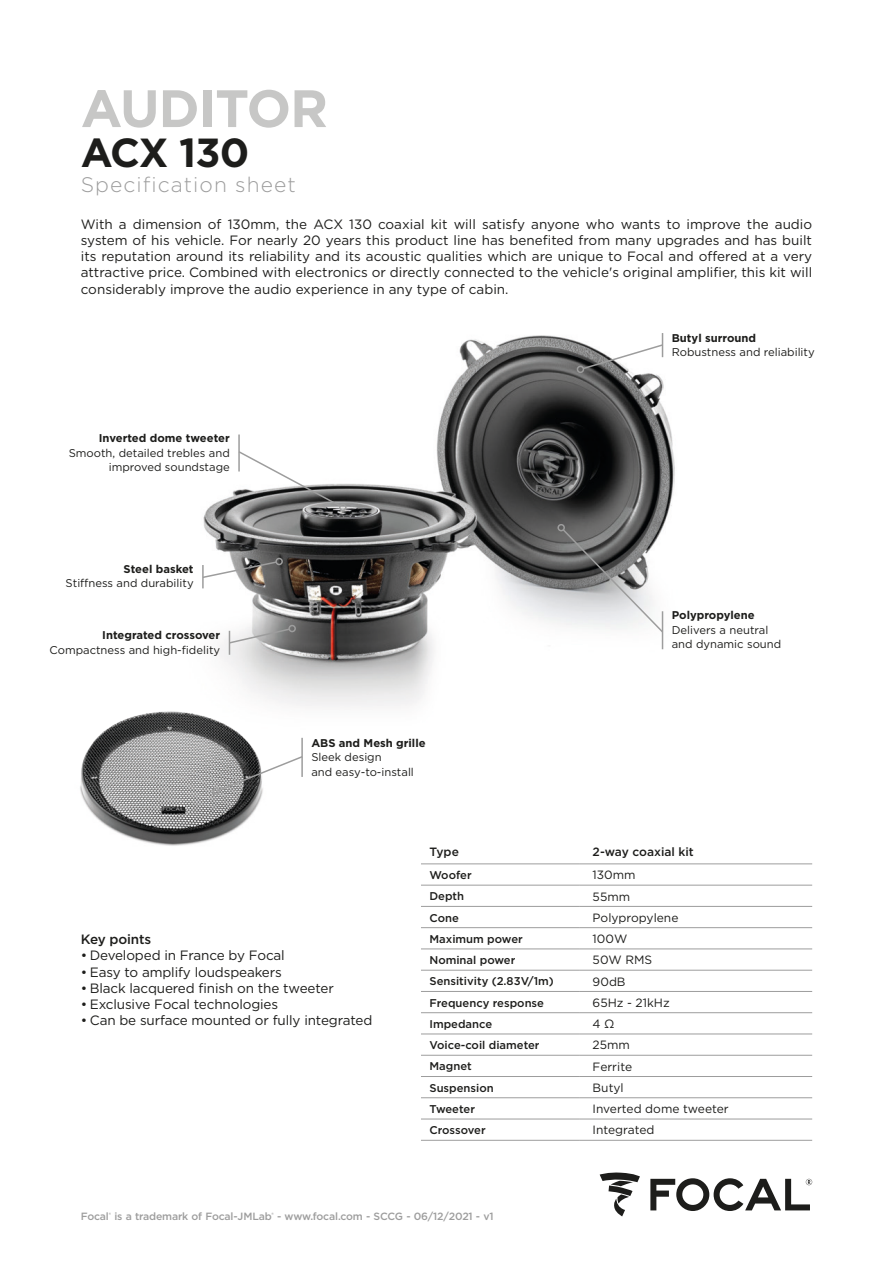
<style>
.page{position:relative;width:893px;height:1263px;background:#fff}
.page>*{position:absolute;margin:0;border:0;box-sizing:border-box;transform-origin:0 0}
.t1{font:700 52.5px "Gotham";letter-spacing:-.02em;color:#c7c7c6}
.t2{font:700 40.5px "Gotham";letter-spacing:-.025em;color:#1d1d1b}
.Fiche_produit{font:300 21px "Gotham";letter-spacing:.05em;color:#9d9d9d}
.t3{font:13.5px/16.2px "Gotham";letter-spacing:-.01em;color:#1d1d1b;text-align:justify}
.t4{font:500 13.5px "Gotham";letter-spacing:-.01em;color:#1d1d1b}
.t5{font:12px "Gotham";color:#1d1d1b}
.t6{font:500 12px "Gotham";color:#1d1d1b}
.t7{font:11.25px/14.4px "Gotham";color:#1d1d1b;text-align:right}
.t8{font:500 11.25px "Gotham";color:#1d1d1b}
.t9{font:700 11.25px "Gotham";color:#1d1d1b}
.Normal_e{font:500 10.5px "Gotham";letter-spacing:-.015em;color:#9d9d9d}
</style>
<div class="page">
<img style="left:202px;top:335px;width:473px;height:403px">
<svg style="left:600px;top:1172px;width:40px;height:44px"></svg>
<svg style="left:650px;top:1178px;width:162px;height:33px"></svg>
<svg style="left:202px;top:560px;width:76px;height:19px"></svg>
<div style="left:275px;top:558px;width:8px;height:7px;border:2px solid #9d9d9d;border-radius:50%"></div>
<hr style="left:202px;top:565px;width:2px;height:23px;background:#9d9d9d">
<svg style="left:237px;top:450px;width:105px;height:58px"></svg>
<div style="left:339px;top:504px;width:8px;height:7px;border:2px solid #9d9d9d;border-radius:50%"></div>
<hr style="left:238px;top:434px;width:2px;height:37px;background:#9d9d9d">
<div style="left:288px;top:625px;width:8px;height:7px;border:2px solid #9d9d9d;border-radius:50%"></div>
<svg style="left:228px;top:627px;width:63px;height:28px"></svg>
<svg style="left:561px;top:528px;width:103px;height:106px"></svg>
<div style="left:557px;top:524px;width:8px;height:7px;border:2px solid #9d9d9d;border-radius:50%"></div>
<hr style="left:662px;top:611px;width:1px;height:38px;background:#9d9d9d">
<div style="left:577px;top:366px;width:7px;height:7px;border:2px solid #9d9d9d;border-radius:50%"></div>
<svg style="left:581px;top:333px;width:83px;height:37px"></svg>
<img style="left:80px;top:685px;width:217px;height:161px">
<svg style="left:217px;top:755px;width:84px;height:37px"></svg>
<div style="left:212px;top:787px;width:8px;height:8px;border:2px solid #9d9d9d;border-radius:50%"></div>
<hr style="left:301px;top:738px;width:2px;height:39px;background:#9d9d9d">
<svg style="left:421px;top:863px;width:391px;height:22px"></svg>
<svg style="left:421px;top:969px;width:159px;height:171px"></svg>
<hr style="left:421px;top:864px;width:159px;height:1px;background:#9d9d9d">
<hr style="left:580px;top:864px;width:232px;height:1px;background:#9d9d9d">
<hr style="left:421px;top:885px;width:159px;height:1px;background:#9d9d9d">
<hr style="left:580px;top:885px;width:232px;height:1px;background:#9d9d9d">
<hr style="left:421px;top:906px;width:159px;height:1px;background:#9d9d9d">
<hr style="left:580px;top:906px;width:232px;height:1px;background:#9d9d9d">
<hr style="left:421px;top:927px;width:159px;height:1px;background:#9d9d9d">
<hr style="left:580px;top:927px;width:232px;height:1px;background:#9d9d9d">
<hr style="left:421px;top:949px;width:159px;height:1px;background:#9d9d9d">
<hr style="left:580px;top:949px;width:232px;height:1px;background:#9d9d9d">
<hr style="left:421px;top:970px;width:159px;height:1px;background:#9d9d9d">
<hr style="left:580px;top:970px;width:232px;height:1px;background:#9d9d9d">
<hr style="left:421px;top:991px;width:159px;height:1px;background:#9d9d9d">
<hr style="left:580px;top:991px;width:232px;height:1px;background:#9d9d9d">
<hr style="left:421px;top:1012px;width:159px;height:1px;background:#9d9d9d">
<hr style="left:580px;top:1012px;width:232px;height:1px;background:#9d9d9d">
<hr style="left:421px;top:1034px;width:159px;height:1px;background:#9d9d9d">
<hr style="left:580px;top:1034px;width:232px;height:1px;background:#9d9d9d">
<hr style="left:421px;top:1055px;width:159px;height:1px;background:#9d9d9d">
<hr style="left:580px;top:1055px;width:232px;height:1px;background:#9d9d9d">
<hr style="left:421px;top:1076px;width:159px;height:1px;background:#9d9d9d">
<hr style="left:580px;top:1076px;width:232px;height:1px;background:#9d9d9d">
<hr style="left:421px;top:1097px;width:159px;height:1px;background:#9d9d9d">
<hr style="left:580px;top:1097px;width:232px;height:1px;background:#9d9d9d">
<hr style="left:421px;top:1119px;width:159px;height:1px;background:#9d9d9d">
<hr style="left:580px;top:1119px;width:232px;height:1px;background:#9d9d9d">
<hr style="left:421px;top:1140px;width:159px;height:1px;background:#9d9d9d">
<hr style="left:580px;top:1140px;width:232px;height:1px;background:#9d9d9d">
<p class="t1" style="left:81px;top:74px;width:249px">AUDITOR</p>
<p class="t2" style="left:81px;top:126px;width:170px">ACX 130</p>
<p class="Fiche_produit" style="left:81px;top:171px;width:216px">Specification sheet</p>
<p class="t3" style="left:81px;top:216px;width:733px">With a dimension of 130mm, the ACX 130 coaxial kit will satisfy anyone who wants to improve the audio system of his vehicle. For nearly 20 years this product line has benefited from many upgrades and has built its reputation around its reliability and its acoustic qualities which are unique to Focal and offered at a very attractive price. Combined with electronics or directly connected to the vehicle's original amplifier, this kit will considerably improve the audio experience in any type of cabin.</p>
<p class="t9" style="left:99px;top:431px;width:132px">Inverted dome tweeter</p>
<p class="t7" style="left:69px;top:445px;width:163px">Smooth, detailed trebles and improved soundstage</p>
<p class="t9" style="left:124px;top:561px;width:72px">Steel basket</p>
<p class="t7" style="left:66px;top:576px;width:129px">Stiffness and durability</p>
<p class="t9" style="left:102px;top:628px;width:119px">Integrated crossover</p>
<p class="t7" style="left:50px;top:642px;width:172px">Compactness and high-fidelity</p>
<p class="t9" style="left:311px;top:735px;width:116px">ABS and Mesh grille</p>
<p class="t7" style="left:311px;top:750px;width:72px">Sleek design</p>
<p class="t7" style="left:311px;top:764px;width:104px">and easy-to-install</p>
<p class="t9" style="left:672px;top:331px;width:86px">Butyl surround</p>
<p class="t7" style="left:672px;top:345px;width:145px">Robustness and reliability</p>
<p class="t9" style="left:672px;top:608px;width:84px">Polypropylene</p>
<p class="t7" style="left:672px;top:622px;width:111px;text-align:left">Delivers a neutral and dynamic sound</p>
<p class="t4" style="left:81px;top:930px;width:72px">Key points</p>
<p class="t3" style="left:81px;top:947px;width:206px">• Developed in France by Focal</p>
<p class="t3" style="left:81px;top:963px;width:203px">• Easy to amplify loudspeakers</p>
<p class="t3" style="left:81px;top:980px;width:255px">• Black lacquered finish on the tweeter</p>
<p class="t3" style="left:81px;top:996px;width:199px">• Exclusive Focal technologies</p>
<p class="t3" style="left:81px;top:1012px;width:293px">• Can be surface mounted or fully integrated</p>
<p class="t6" style="left:429px;top:844px;width:31px">Type</p>
<p class="t6" style="left:593px;top:844px;width:103px">2-way coaxial kit</p>
<p class="t8" style="left:429px;top:868px;width:44px">Woofer</p>
<p class="t5" style="left:593px;top:867px;width:44px">130mm</p>
<p class="t8" style="left:429px;top:889px;width:36px">Depth</p>
<p class="t5" style="left:593px;top:889px;width:39px">55mm</p>
<p class="t8" style="left:429px;top:910px;width:31px">Cone</p>
<p class="t5" style="left:593px;top:910px;width:87px">Polypropylene</p>
<p class="t8" style="left:429px;top:931px;width:95px">Maximum power</p>
<p class="t5" style="left:593px;top:931px;width:36px">100W</p>
<p class="t8" style="left:429px;top:953px;width:87px">Nominal power</p>
<p class="t5" style="left:593px;top:952px;width:61px">50W RMS</p>
<p class="t8" style="left:429px;top:974px;width:126px">Sensitivity (2.83V/1m)</p>
<p class="t5" style="left:593px;top:974px;width:34px">90dB</p>
<p class="t8" style="left:429px;top:995px;width:116px">Frequency response</p>
<p class="t5" style="left:593px;top:995px;width:79px">65Hz - 21kHz</p>
<p class="t8" style="left:429px;top:1016px;width:64px">Impedance</p>
<p class="t5" style="left:593px;top:1016px;width:24px">4 Ω</p>
<p class="t8" style="left:429px;top:1038px;width:112px">Voice-coil diameter</p>
<p class="t5" style="left:593px;top:1037px;width:39px">25mm</p>
<p class="t8" style="left:429px;top:1059px;width:44px">Magnet</p>
<p class="t5" style="left:593px;top:1059px;width:41px">Ferrite</p>
<p class="t8" style="left:429px;top:1080px;width:66px">Suspension</p>
<p class="t5" style="left:593px;top:1080px;width:33px">Butyl</p>
<p class="t8" style="left:429px;top:1101px;width:47px">Tweeter</p>
<p class="t5" style="left:593px;top:1101px;width:138px">Inverted dome tweeter</p>
<p class="t8" style="left:429px;top:1123px;width:58px">Crossover</p>
<p class="t5" style="left:593px;top:1122px;width:63px">Integrated</p>
<p class="Normal_e" style="left:81px;top:1210px;width:414px">Focal<sup>®</sup> is a trademark of Focal-JMLab<sup>®</sup> - www.focal.com - SCCG - 06/12/2021 - v1</p>
</div>
